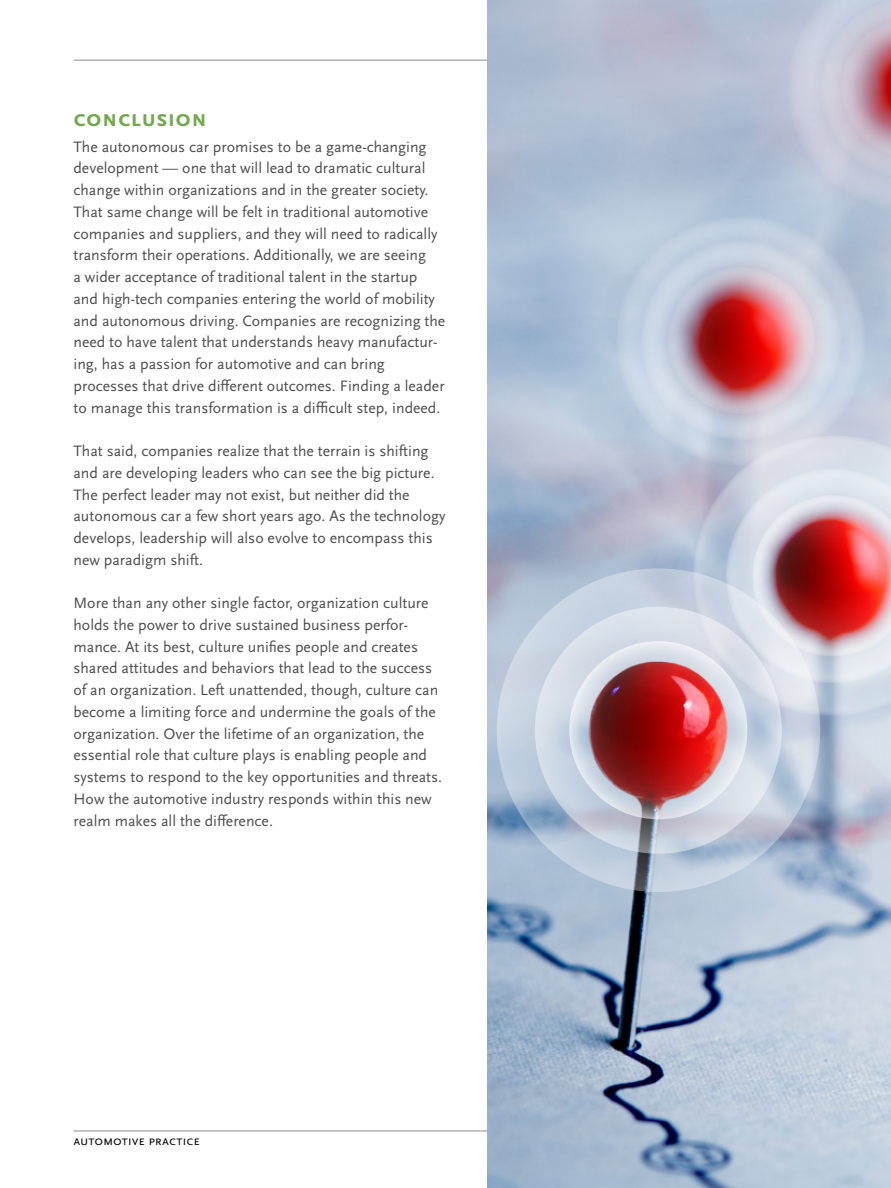
<style>
.page{position:relative;width:891px;height:1188px;background:#fff}
.page>*{position:absolute;margin:0;border:0;box-sizing:border-box;transform-origin:0 0}
.t1{font:700 24px "Scala Sans Pro";letter-spacing:.01em;color:#72a94e}
.t2{font:15.75px/21.8px "Scala Sans Pro";color:#4d4d4f}
.t3{font:13.5px "Scala Sans Pro";letter-spacing:-.01em;color:#000}
</style>
<div class="page">
<hr style="left:74px;top:1131px;width:756px;height:1px;background:#8a8c8e">
<hr style="left:74px;top:60px;width:756px;height:1px;background:#8a8c8e">
<img style="left:487px;top:0;width:404px;height:1188px">
<svg style="left:787px;top:0;width:104px;height:212px;background:#c2bccc"></svg>
<svg style="left:616px;top:216px;width:250px;height:250px;background:#c2d0e0"></svg>
<svg style="left:693px;top:435px;width:198px;height:281px;background:#c6cddc"></svg>
<svg style="left:497px;top:568px;width:323px;height:324px;background:#becada"></svg>
<svg style="left:535px;top:607px;width:247px;height:247px;background:#ced5e1"></svg>
<img style="left:569px;top:641px;width:178px;height:178px;border-radius:50%">
<img style="left:726px;top:469px;width:165px;height:214px">
<svg style="left:641px;top:241px;width:200px;height:200px;background:#ccd5e2"></svg>
<img style="left:668px;top:267px;width:147px;height:147px;border-radius:50%">
<h1 class="t1" style="left:74px;top:104px;width:135px">Conclusion</h1>
<p class="t2" style="left:74px;top:136px;width:373px">The autonomous car promises to be a game-changing development — one that will lead to dramatic cultural change within organizations and in the greater society.<br>That same change will be felt in traditional automotive companies and suppliers, and they will need to radically transform their operations. Additionally, we are seeing<br>a wider acceptance of traditional talent in the startup and high-tech companies entering the world of mobility and autonomous driving. Companies are recognizing the need to have talent that understands heavy manufactur&shy;ing, has a passion for automotive and can bring processes that drive different outcomes. Finding a leader to manage this transformation is a difficult step, indeed.</p>
<p class="t2" style="left:74px;top:440px;width:373px">That said, companies realize that the terrain is shifting and are developing leaders who can see the big picture.<br>The perfect leader may not exist, but neither did the autonomous car a few short years ago. As the technology develops, leadership will also evolve to encompass this new paradigm shift.</p>
<p class="t2" style="left:74px;top:592px;width:370px">More than any other single factor, organization culture holds the power to drive sustained business perfor&shy;mance. At its best, culture unifies people and creates shared attitudes and behaviors that lead to the success of an organization. Left unattended, though, culture can become a limiting force and undermine the goals of the organization. Over the lifetime of an organization, the essential role that culture plays is enabling people and systems to respond to the key opportunities and threats.<br>How the automotive industry responds within this new realm makes all the difference.</p>
<p class="t3" style="left:74px;top:1133px;width:128px">automotive practice</p>
</div>
